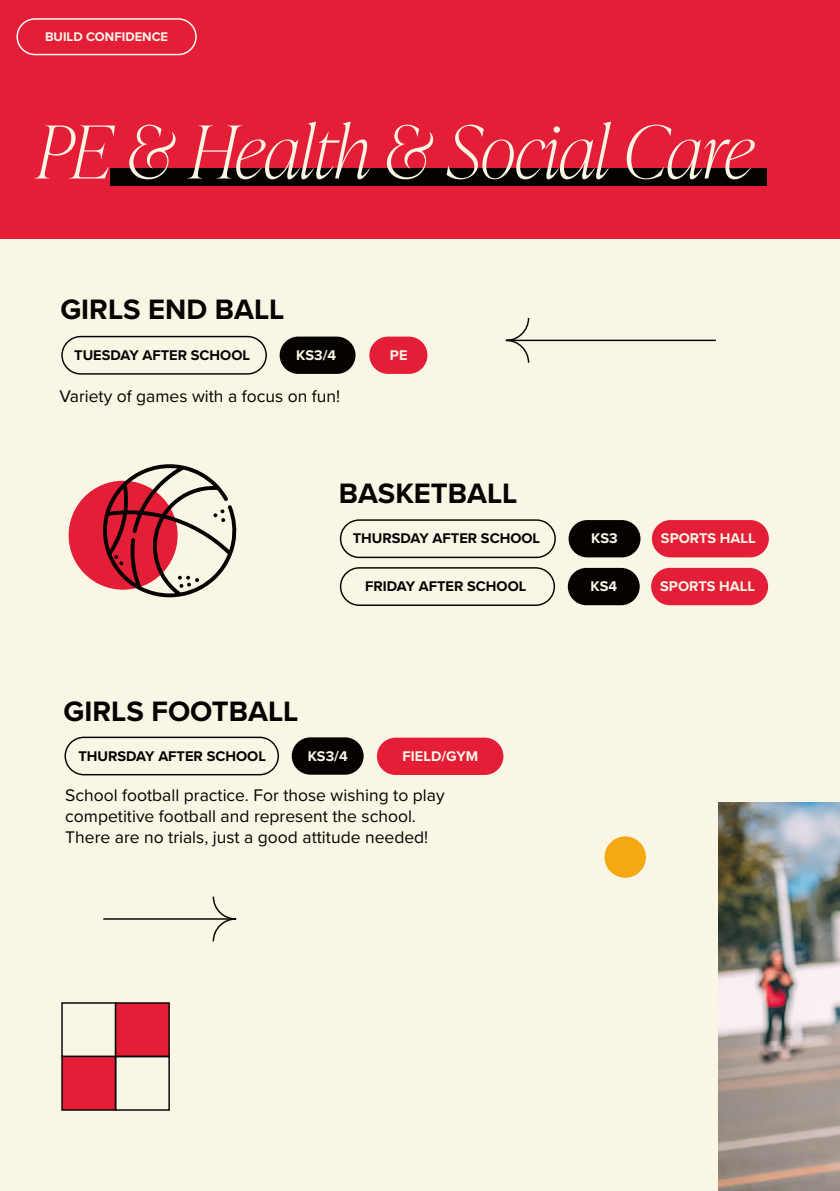
<style>
.page{position:relative;width:840px;height:1191px;background:#fff}
.page>*{position:absolute;margin:0;border:0;box-sizing:border-box;transform-origin:0 0}
.t1{font:italic 100 72.8px "Ivy Presto Display";color:#f9f6e6}
.t2{font:700 29px "Proxima Nova";color:#060200}
.t3{font:17.4px/21px "Proxima Nova";color:#060200}
.t4{font:700 14.6px "Proxima Nova";color:#060200}
.t5{font:700 14.6px "Proxima Nova";color:#f9f6e6}
.t6{font:700 13px "Proxima Nova";color:#f9f6e6}
</style>
<div class="page">
<div style="left:0;top:0;width:839px;height:1191px;background:#f9f6e6"></div>
<div style="left:0;top:0;width:839px;height:238px;background:#e51e38"></div>
<div style="left:339px;top:519px;width:216px;height:39px;border:1px solid #060200;border-radius:19px"></div>
<div style="left:568px;top:520px;width:72px;height:37px;background:#060200;border-radius:19px"></div>
<div style="left:651px;top:520px;width:117px;height:37px;background:#e51e38;border-radius:19px"></div>
<div style="left:339px;top:567px;width:215px;height:39px;border:1px solid #060200;border-radius:19px"></div>
<div style="left:567px;top:568px;width:72px;height:37px;background:#060200;border-radius:19px"></div>
<div style="left:650px;top:568px;width:117px;height:37px;background:#e51e38;border-radius:19px"></div>
<hr style="left:103px;top:918px;width:133px;height:1px;background:#060200">
<svg style="left:212px;top:896px;width:25px;height:46px"></svg>
<hr style="left:505px;top:340px;width:210px;height:1px;background:#060200">
<svg style="left:505px;top:318px;width:24px;height:45px"></svg>
<div style="left:604px;top:836px;width:41px;height:41px;background:#f4a812;border-radius:50%"></div>
<div style="left:61px;top:1002px;width:55px;height:55px;border:1px solid #060200"></div>
<div style="left:115px;top:1003px;width:54px;height:53px;background:#e51e38"></div>
<div style="left:115px;top:1002px;width:55px;height:55px;border:1px solid #060200"></div>
<div style="left:62px;top:1056px;width:53px;height:54px;background:#e51e38"></div>
<div style="left:61px;top:1055px;width:55px;height:55px;border:1px solid #060200"></div>
<div style="left:115px;top:1055px;width:55px;height:55px;border:1px solid #060200"></div>
<div style="left:69px;top:481px;width:108px;height:108px;background:#e51e38;border-radius:50%"></div>
<svg style="left:103px;top:464px;width:134px;height:133px"></svg>
<img style="left:718px;top:802px;width:121px;height:389px">
<div style="left:369px;top:336px;width:58px;height:38px;background:#e51e38;border-radius:19px"></div>
<div style="left:61px;top:336px;width:206px;height:38px;border:1px solid #060200;border-radius:19px"></div>
<div style="left:279px;top:336px;width:76px;height:38px;background:#060200;border-radius:19px"></div>
<div style="left:64px;top:736px;width:215px;height:39px;border:1px solid #060200;border-radius:19px"></div>
<div style="left:291px;top:737px;width:72px;height:37px;background:#060200;border-radius:19px"></div>
<div style="left:376px;top:737px;width:127px;height:38px;background:#e51e38;border-radius:19px"></div>
<div style="left:110px;top:168px;width:656px;height:18px;background:#060200"></div>
<div style="left:16px;top:18px;width:181px;height:37px;border:1px solid #fff;border-radius:18px"></div>
<p class="t6" style="left:45px;top:27px;width:125px">BUILD CONFIDENCE</p>
<h1 class="t1" style="left:37px;top:100px;width:718px">PE &amp; Health &amp; Social Care</h1>
<h2 class="t2" style="left:60px;top:287px;width:225px">GIRLS END BALL</h2>
<p class="t4" style="left:74px;top:344px;width:177px">TUESDAY AFTER SCHOOL</p>
<p class="t5" style="left:296px;top:344px;width:41px">KS3/4</p>
<p class="t5" style="left:389px;top:344px;width:19px">PE</p>
<p class="t3" style="left:59px;top:385px;width:282px">Variety of games with a focus on fun!</p>
<h2 class="t2" style="left:339px;top:472px;width:180px">BASKETBALL</h2>
<h2 class="t2" style="left:63px;top:689px;width:236px">GIRLS FOOTBALL</h2>
<p class="t4" style="left:352px;top:527px;width:189px">THURSDAY AFTER SCHOOL</p>
<p class="t5" style="left:591px;top:527px;width:28px">KS3</p>
<p class="t5" style="left:660px;top:527px;width:96px">SPORTS HALL</p>
<p class="t4" style="left:365px;top:575px;width:163px">FRIDAY AFTER SCHOOL</p>
<p class="t5" style="left:590px;top:575px;width:28px">KS4</p>
<p class="t5" style="left:659px;top:575px;width:96px">SPORTS HALL</p>
<p class="t4" style="left:78px;top:745px;width:189px">THURSDAY AFTER SCHOOL</p>
<p class="t5" style="left:307px;top:745px;width:41px">KS3/4</p>
<p class="t5" style="left:402px;top:745px;width:77px">FIELD/GYM</p>
<p class="t3" style="left:65px;top:784px;width:380px">School football practice. For those wishing to play competitive football and represent the school.<br>There are no trials, just a good attitude needed!</p>
</div>
